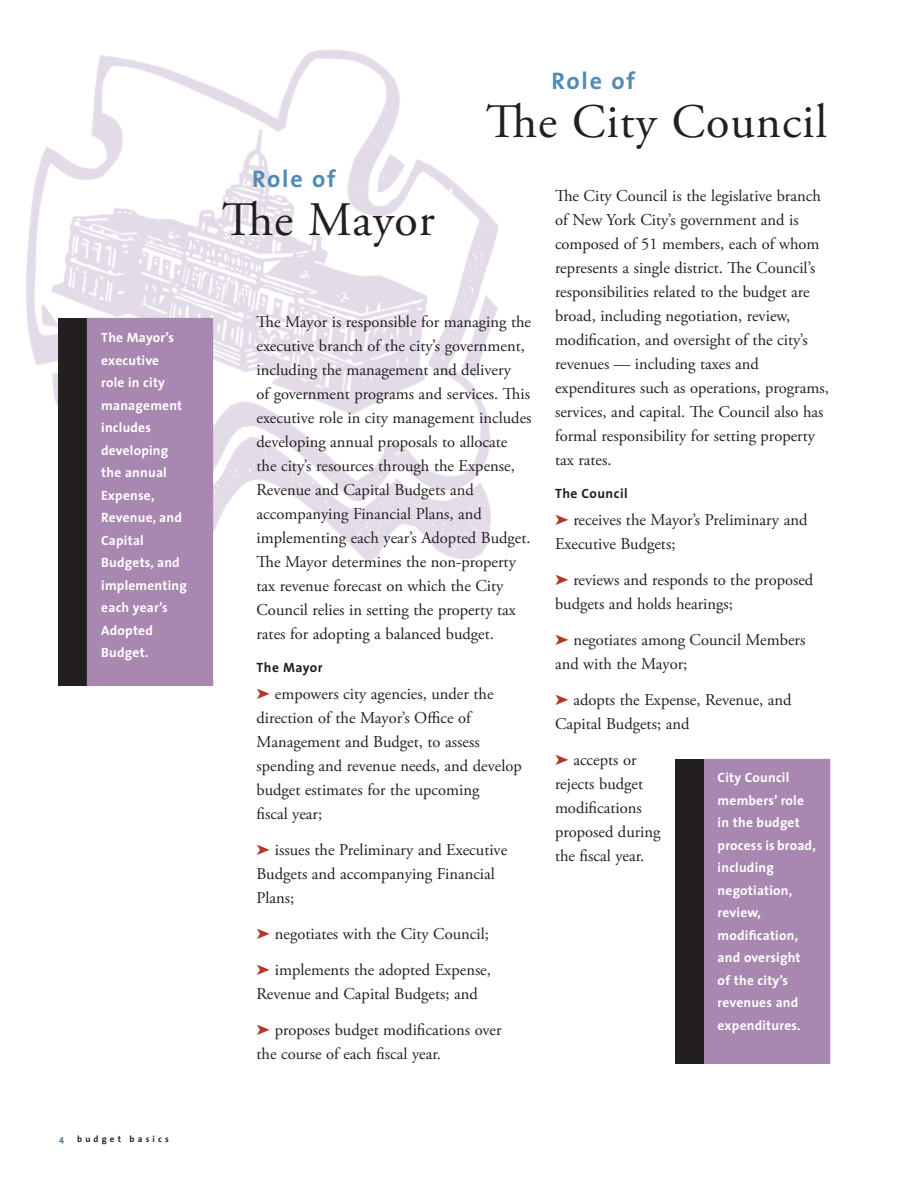
<style>
.page{position:relative;width:918px;height:1188px;background:#fff}
.page>*{position:absolute;margin:0;border:0;box-sizing:border-box;transform-origin:0 0}
.t1{font:48px "Adobe Garamond Pro";letter-spacing:.02em;color:#231f20}
.t2{font:700 24px "The Sans";letter-spacing:.075em;color:#518cb5}
.t3{font:16.5px/24px "Adobe Garamond Pro";color:#231f20}
.t4{font:700 13.5px/22.5px "The Sans";letter-spacing:.015em;color:#fff}
.t5{font:700 13.5px "The Sans";letter-spacing:.035em;color:#231f20}
.t6{font:700 9px "The Sans";letter-spacing:.35em;color:#231f20}
.s1{color:#407295}
.s2{color:#b23724}
</style>
<div class="page">
<img style="left:26px;top:49px;width:473px;height:637px">
<div style="left:58px;top:318px;width:29px;height:368px;background:#231f20"></div>
<div style="left:87px;top:318px;width:126px;height:367px;background:#a887b0"></div>
<div style="left:676px;top:759px;width:28px;height:305px;background:#231f20"></div>
<div style="left:705px;top:759px;width:125px;height:304px;background:#a887b0"></div>
<div style="left:704px;top:759px;width:126px;height:305px;border:1px solid #a887b0"></div>
<p class="t4" style="left:101px;top:326px;width:87px">The Mayor’s executive<br>role in city management includes developing the annual<br>Expense,<br>Revenue, and<br>Capital<br>Budgets, and implementing each year’s<br>Adopted<br>Budget.</p>
<p class="t6" style="left:59px;top:1131px;width:111px"><span class="s1">4</span> budget basics</p>
<h2 class="t2" style="left:552px;top:61px;width:85px">Role of</h2>
<h1 class="t1" style="left:486px;top:93px;width:343px">The City Council</h1>
<h2 class="t2" style="left:252px;top:159px;width:85px">Role of</h2>
<h1 class="t1" style="left:222px;top:191px;width:214px">The Mayor</h1>
<p class="t3" style="left:256px;top:310px;width:277px">The Mayor is responsible for managing the executive branch of the city’s government, including the management and delivery<br>of government programs and services. This executive role in city management includes developing annual proposals to allocate the city’s resources through the Expense, Revenue and Capital Budgets and accompanying Financial Plans, and implementing each year’s Adopted Budget.<br>The Mayor determines the non-property tax revenue forecast on which the City Council relies in setting the property tax rates for adopting a balanced budget.</p>
<p class="t5" style="left:256px;top:656px;width:68px">The Mayor</p>
<p class="t3" style="left:256px;top:682px;width:267px"><span class="s2">➤</span> empowers city agencies, under the direction of the Mayor’s Office of<br>Management and Budget, to assess spending and revenue needs, and develop budget estimates for the upcoming<br>fiscal year;</p>
<p class="t3" style="left:256px;top:838px;width:252px"><span class="s2">➤</span> issues the Preliminary and Executive<br>Budgets and accompanying Financial<br>Plans;</p>
<p class="t3" style="left:256px;top:916px;width:236px;line-height:36px"><span class="s2">➤</span> negotiates with the City Council; <span class="s2">➤</span> implements the adopted Expense,</p>
<p class="t3" style="left:256px;top:976px;width:246px;line-height:36px">Revenue and Capital Budgets; and<br><span class="s2">➤</span> proposes budget modifications over</p>
<p class="t3" style="left:257px;top:1042px;width:186px">the course of each fiscal year.</p>
<p class="t3" style="left:555px;top:184px;width:275px">The City Council is the legislative branch of New York City’s government and is composed of 51 members, each of whom represents a single district. The Council’s responsibilities related to the budget are broad, including negotiation, review, modification, and oversight of the city’s revenues — including taxes and expenditures such as operations, programs, services, and capital. The Council also has formal responsibility for setting property tax rates.</p>
<p class="t5" style="left:555px;top:482px;width:74px">The Council</p>
<p class="t3" style="left:555px;top:508px;width:254px"><span class="s2">➤</span> receives the Mayor’s Preliminary and<br>Executive Budgets;</p>
<p class="t3" style="left:555px;top:568px;width:260px"><span class="s2">➤</span> reviews and responds to the proposed budgets and holds hearings;</p>
<p class="t3" style="left:555px;top:628px;width:252px"><span class="s2">➤</span> negotiates among Council Members and with the Mayor;</p>
<p class="t3" style="left:555px;top:688px;width:238px"><span class="s2">➤</span> adopts the Expense, Revenue, and<br>Capital Budgets; and</p>
<p class="t3" style="left:555px;top:748px;width:107px"><span class="s2">➤</span> accepts or rejects budget modifications proposed during the fiscal year.</p>
<p class="t4" style="left:718px;top:766px;width:100px">City Council members’ role in the budget process is broad, including negotiation, review, modification, and oversight of the city’s revenues and expenditures.</p>
</div>
